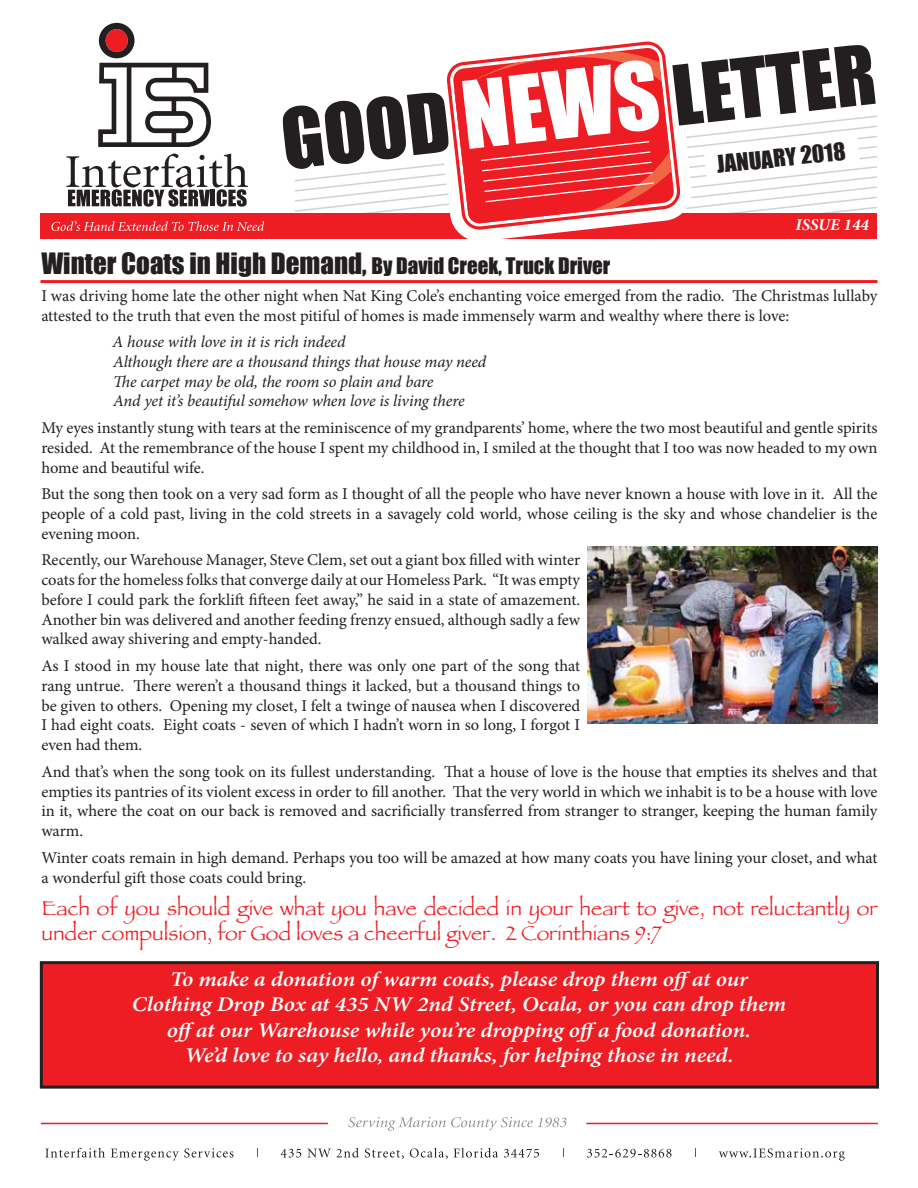
<style>
.page{position:relative;width:918px;height:1188px;background:#fff}
.page>*{position:absolute;margin:0;border:0;box-sizing:border-box;transform-origin:0 0}
.t1{font:27px "Impact";color:#231f20}
.t2{font:22.5px "Impact";color:#231f20}
.t3{font:italic 600 21px/25.2px "Minion Pro";letter-spacing:-.005em;color:#fff;text-align:center;scale:1.1 1}
.t4{font:21px/25.2px "Papyrus Plain";color:#ee1d23}
.t5{font:16.5px/19.8px "Minion Pro";color:#231f20;text-align:justify}
.t6{font:italic 16.5px/19.8px "Minion Pro";letter-spacing:-.005em;color:#231f20}
.t7{font:italic 700 16.5px "Minion Pro";color:#fff}
.s1{font-size:21px}
</style>
<div class="page">
<svg style="left:66px;top:154px;width:182px;height:53px"></svg>
<svg style="left:98px;top:23px;width:113px;height:124px"></svg>
<hr style="left:586px;top:1123px;width:292px;height:1px;background:#ee1d23">
<hr style="left:41px;top:1123px;width:287px;height:1px;background:#ee1d23">
<svg style="left:348px;top:1117px;width:218px;height:14px"></svg>
<svg style="left:45px;top:1148px;width:60px;height:10px"></svg>
<svg style="left:111px;top:1148px;width:123px;height:13px"></svg>
<svg style="left:281px;top:1149px;width:20px;height:9px"></svg>
<svg style="left:307px;top:1148px;width:52px;height:10px"></svg>
<svg style="left:365px;top:1148px;width:39px;height:11px"></svg>
<svg style="left:410px;top:1148px;width:38px;height:11px"></svg>
<svg style="left:454px;top:1148px;width:44px;height:10px"></svg>
<svg style="left:504px;top:1149px;width:35px;height:9px"></svg>
<svg style="left:587px;top:1149px;width:84px;height:9px"></svg>
<svg style="left:719px;top:1148px;width:126px;height:13px"></svg>
<div style="left:40px;top:214px;width:838px;height:25px;background:#ee1d23"></div>
<svg style="left:458px;top:232px;width:105px;height:6px"></svg>
<div style="left:877px;top:20px;width:29px;height:270px;background:#fff"></div>
<svg style="left:51px;top:221px;width:213px;height:10px"></svg>
<svg style="left:283px;top:45px;width:593px;height:187px"></svg>
<hr style="left:40px;top:280px;width:838px;height:3px;background:#ee1d23">
<img style="left:587px;top:547px;width:291px;height:176px">
<div style="left:41px;top:963px;width:837px;height:124px;background:#ee1d23"></div>
<div style="left:40px;top:961px;width:839px;height:128px;border:3px solid #231f20"></div>
<div style="left:723px;top:218px;width:142px;height:19px;background:#ee1d23"></div>
<h2 class="t2" style="left:715px;top:147px;width:131px;rotate:-6deg">JANUARY 2018</h2>
<p class="t7" style="left:796px;top:213px;width:75px">ISSUE 144</p>
<h1 class="t1" style="left:41px;top:243px;width:571px">Winter Coats in High Demand, <span class="s1">By David Creek, Truck Driver</span></h1>
<p class="t5" style="left:41px;top:286px;width:838px">I was driving home late the other night when Nat King Cole’s enchanting voice emerged from the radio. The Christmas lullaby attested to the truth that even the most pitiful of homes is made immensely warm and wealthy where there is love:</p>
<p class="t6" style="left:113px;top:332px;width:375px">A house with love in it is rich indeed<br>Although there are a thousand things that house may need The carpet may be old, the room so plain and bare<br>And yet it’s beautiful somehow when love is living there</p>
<p class="t5" style="left:41px;top:418px;width:838px">My eyes instantly stung with tears at the reminiscence of my grandparents’ home, where the two most beautiful and gentle spirits resided. At the remembrance of the house I spent my childhood in, I smiled at the thought that I too was now headed to my own home and beautiful wife.</p>
<p class="t5" style="left:41px;top:484px;width:838px">But the song then took on a very sad form as I thought of all the people who have never known a house with love in it. All the people of a cold past, living in the cold streets in a savagely cold world, whose ceiling is the sky and whose chandelier is the evening moon.</p>
<p class="t5" style="left:41px;top:550px;width:540px">Recently, our Warehouse Manager, Steve Clem, set out a giant box filled with winter coats for the homeless folks that converge daily at our Homeless Park. “It was empty before I could park the forklift fifteen feet away,” he said in a state of amazement.<br>Another bin was delivered and another feeding frenzy ensued, although sadly a few walked away shivering and empty-handed.</p>
<p class="t5" style="left:41px;top:656px;width:540px">As I stood in my house late that night, there was only one part of the song that rang untrue. There weren’t a thousand things it lacked, but a thousand things to be given to others. Opening my closet, I felt a twinge of nausea when I discovered I had eight coats. Eight coats - seven of which I hadn’t worn in so long, I forgot I even had them.</p>
<p class="t5" style="left:41px;top:762px;width:838px">And that’s when the song took on its fullest understanding. That a house of love is the house that empties its shelves and that empties its pantries of its violent excess in order to fill another. That the very world in which we inhabit is to be a house with love in it, where the coat on our back is removed and sacrificially transferred from stranger to stranger, keeping the human family warm.</p>
<p class="t5" style="left:41px;top:848px;width:838px">Winter coats remain in high demand. Perhaps you too will be amazed at how many coats you have lining your closet, and what a wonderful gift those coats could bring.</p>
<p class="t4" style="left:41px;top:895px;width:838px">Each of you should give what you have decided in your heart to give, not reluctantly or under compulsion, for God loves a cheerful giver. 2 Corinthians 9:7</p>
<p class="t3" style="left:132px;top:967px;width:596px">To make a donation of warm coats, please drop them off at our Clothing Drop Box at 435 NW 2nd Street, Ocala, or you can drop them off at our Warehouse while you’re dropping off a food donation.<br>We’d love to say hello, and thanks, for helping those in need.</p>
</div>
